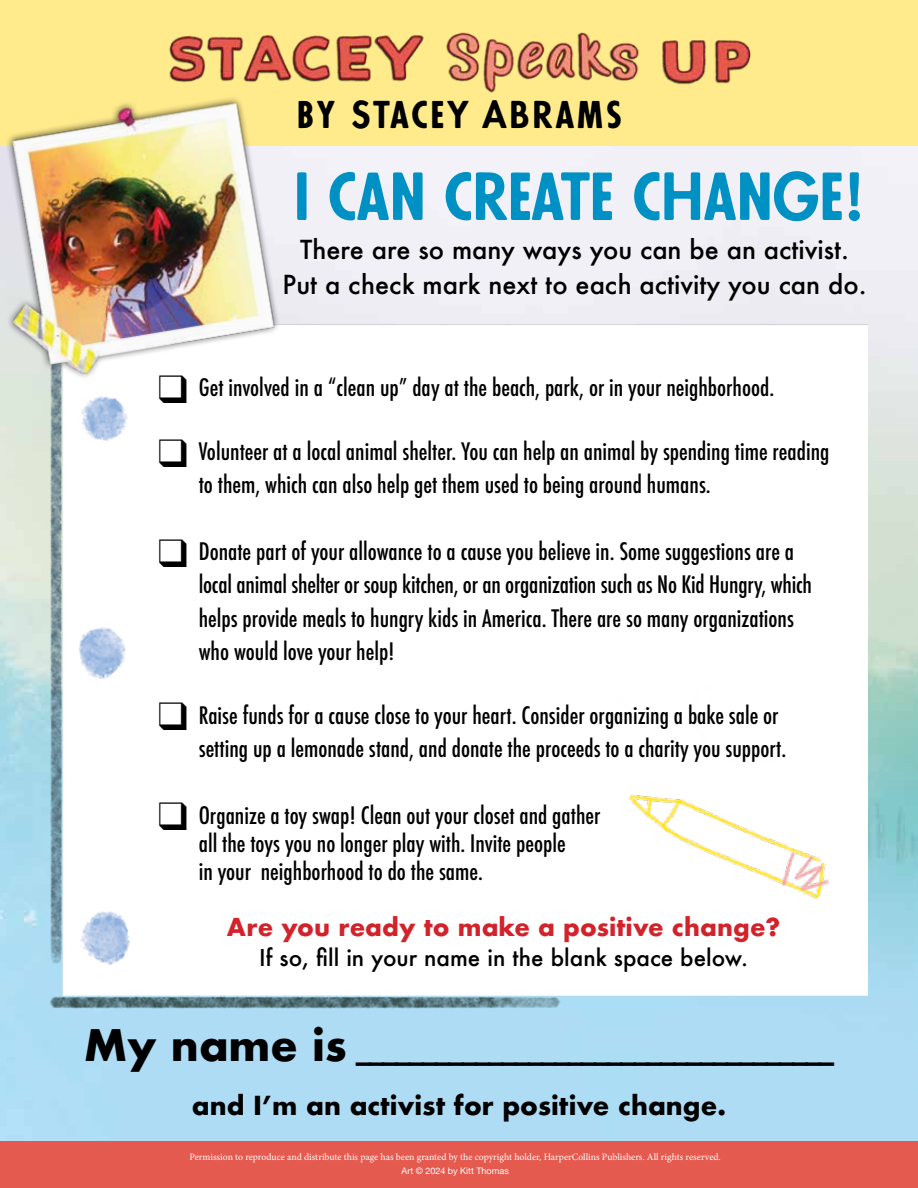
<style>
.page{position:relative;width:918px;height:1188px;background:#fff}
.page>*{position:absolute;margin:0;border:0;box-sizing:border-box;transform-origin:0 0}
.t1{font:63px "Futura Passata DISPLAY";color:#0091c4}
.t2{font:36px "Futura Passata DISPLAY";letter-spacing:.08em;color:#000}
.t3{font:700 27.3px "Futura";color:#000}
.t4{font:500 25.5px/35.4px "Futura";color:#000;text-align:center}
.t5{font:700 25.5px "Futura";color:#000}
.t6{font:700 24px "Futura";color:#d2232a}
.t7{font:500 condensed 23.4px/33.3px "Futura";color:#000}
.t8{font:500 22.5px "Futura";color:#000}
.t9{font:9.75px "Minion Pro";color:#fff}
.t10{font:9px "Helvetica Neue";color:#fff}
.s1{font-size:42.3px}
</style>
<div class="page">
<img style="left:0;top:145px;width:918px;height:997px">
<div style="left:0;top:1142px;width:918px;height:46px;background:#e55a4f"></div>
<img style="left:22px;top:308px;width:845px;height:770px">
<img style="left:602px;top:723px;width:265px;height:220px">
<div style="left:0;top:0;width:918px;height:145px;background:#ffeb8c"></div>
<img style="left:169px;top:35px;width:255px;height:47px">
<div style="left:662px;top:40px;width:88px;height:44px;background:#000;opacity:.85"></div>
<img style="left:662px;top:40px;width:89px;height:43px">
<img style="left:446px;top:32px;width:193px;height:60px">
<img style="left:0;top:53px;width:315px;height:359px">
<h2 class="t2" style="left:297px;top:90px;width:327px">BY STACEY ABRAMS</h2>
<h1 class="t1" style="left:294px;top:153px;width:572px">I CAN CREATE CHANGE!</h1>
<p class="t4" style="left:283px;top:231px;width:585px">There are so many ways you can be an activist.<br>Put a check mark next to each activity you can do.</p>
<p class="t7" style="left:158px;top:371px;width:617px">❑ Get involved in a “clean up” day at the beach, park, or in your neighborhood.</p>
<p class="t7" style="left:199px;top:435px;width:632px;text-indent:-41px">❑ Volunteer at a local animal shelter. You can help an animal by spending time reading to them, which can also help get them used to being around humans.</p>
<p class="t7" style="left:199px;top:535px;width:615px;text-indent:-41px">❑ Donate part of your allowance to a cause you believe in. Some suggestions are a local animal shelter or soup kitchen, or an organization such as No Kid Hungry, which helps provide meals to hungry kids in America. There are so many organizations who would love your help!</p>
<p class="t7" style="left:199px;top:699px;width:589px;text-indent:-41px">❑ Raise funds for a cause close to your heart. Consider organizing a bake sale or setting up a lemonade stand, and donate the proceeds to a charity you support.</p>
<p class="t7" style="left:199px;top:801px;width:403px;line-height:28.2px;text-indent:-41px">❑ Organize a toy swap! Clean out your closet and gather all the toys you no longer play with. Invite people<br>in your neighborhood to do the same.</p>
<p class="t6" style="left:227px;top:910px;width:555px">Are you ready to make a positive change?</p>
<p class="t8" style="left:259px;top:942px;width:490px">If so, fill in your name in the blank space below.</p>
<p class="t3" style="left:84px;top:1031px;width:752px"><span class="s1">My name is</span> ____________________________________</p>
<p class="t5" style="left:192px;top:1087px;width:536px">and I’m an activist for positive change.</p>
<p class="t9" style="left:190px;top:1150px;width:533px">Permission to reproduce and distribute this page has been granted by the copyright holder, HarperCollins Publishers. All rights reserved.</p>
<p class="t10" style="left:402px;top:1164px;width:109px">Art © 2024 by Kitt Thomas</p>
</div>
